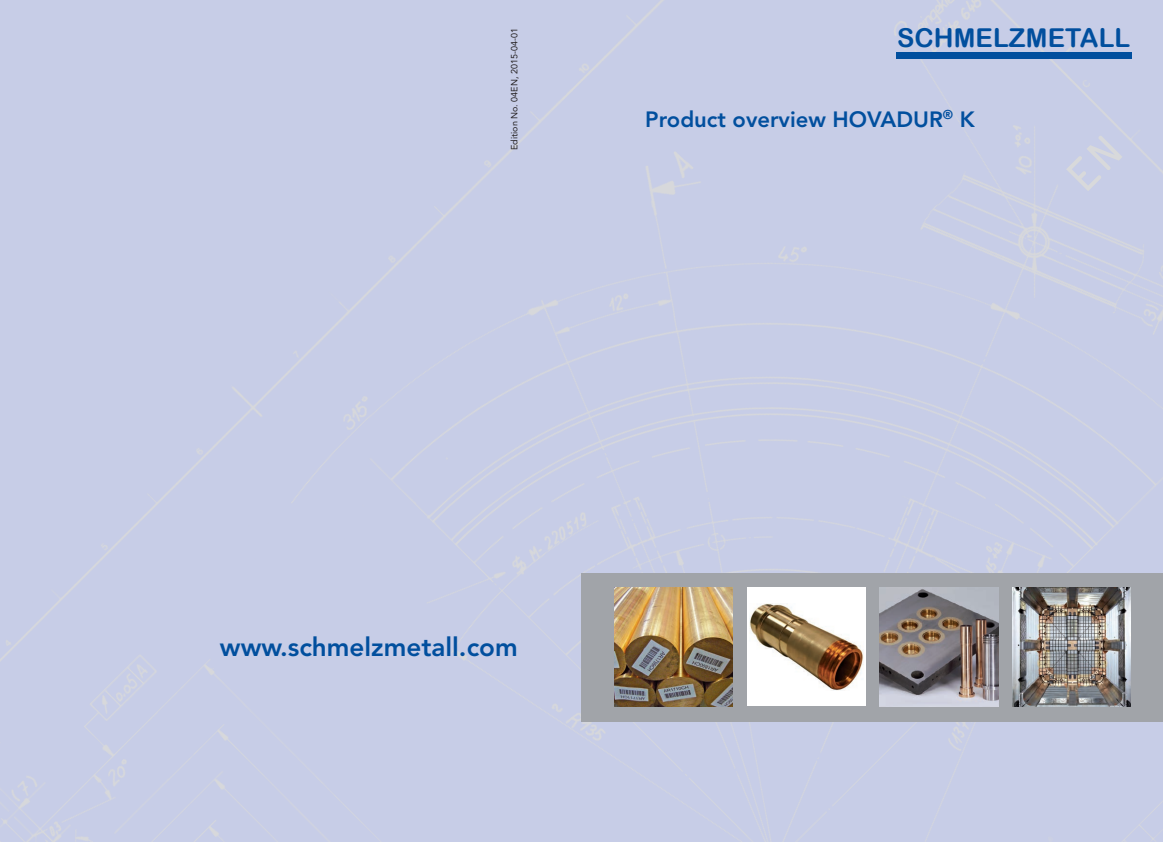
<style>
.page{position:relative;width:1163px;height:842px;background:#fff}
.page>*{position:absolute;margin:0;border:0;box-sizing:border-box;transform-origin:0 0}
.t1{font:800 26px "Avenir LT Std";color:#014f9e}
.t2{font:26px "Arial Rounded MT Bold";letter-spacing:.005em;color:#014f9e}
.t3{font:800 22px "Avenir LT Std";color:#014f9e}
.t4{font:9px "Avenir LT Std";color:#231f20}
</style>
<div class="page">
<div style="left:0;top:0;width:1162px;height:842px;background:#c7cde7"></div>
<div style="left:581px;top:573px;width:581px;height:148px;background:#a1a4a9"></div>
<img style="left:614px;top:588px;width:118px;height:118px">
<div style="left:747px;top:588px;width:118px;height:118px;background:#fff"></div>
<img style="left:749px;top:603px;width:114px;height:88px">
<img style="left:879px;top:588px;width:119px;height:118px">
<img style="left:1012px;top:588px;width:118px;height:118px">
<div style="left:896px;top:52px;width:235px;height:7px;background:#014f9e"></div>
<div style="left:1049px;top:118px;width:89px;height:90px;background:#c7cde7"></div>
<p class="t4" style="left:509px;top:150px;width:123px;rotate:-90deg">Edition No. 04EN, 2015-04-01</p>
<h1 class="t2" style="left:896px;top:23px;width:235px">SCHMELZMETALL</h1>
<h2 class="t3" style="left:645px;top:106px;width:331px">Product overview HOVADUR<sup>®</sup> K</h2>
<h1 class="t1" style="left:220px;top:632px;width:299px">www.schmelzmetall.com</h1>
</div>
